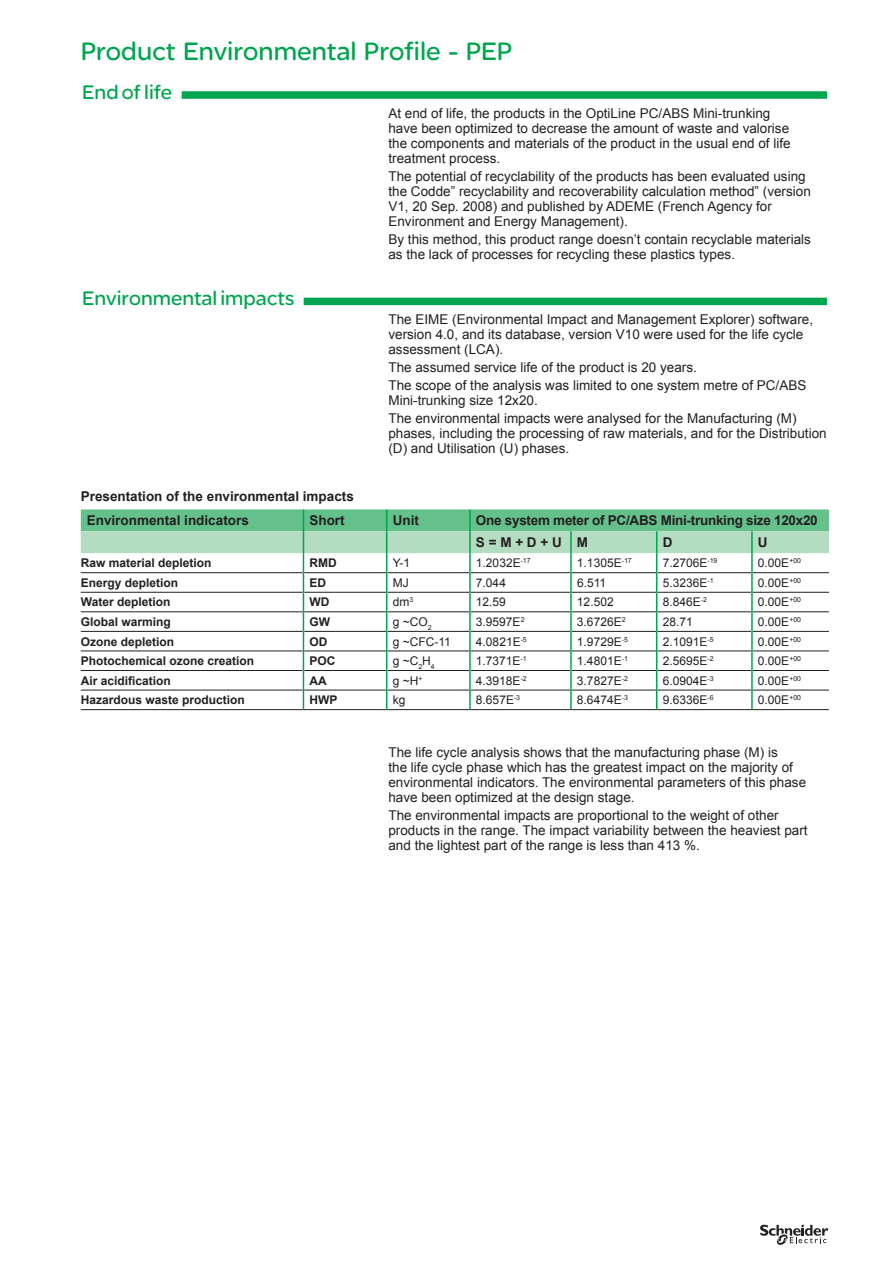
<style>
.page{position:relative;width:893px;height:1263px;background:#fff}
.page>*{position:absolute;margin:0;border:0;box-sizing:border-box;transform-origin:0 0}
.t1{font:27px "SE Optimist";color:#00a54f}
.t2{font:21px "SE Optimist";color:#00a54f}
.t3{font:13.5px/15px "Arial";color:#231f20}
.t4{font:700 13.5px/24.3px "Arial";color:#231f20}
.t5{font:700 13.5px/21.9px "Arial";letter-spacing:-.02em;color:#231f20}
.t6{font:12px "Arial";color:#231f20}
.t7{font:700 12px "Arial";color:#231f20}
</style>
<div class="page">
<svg style="left:760px;top:1225px;width:68px;height:20px"></svg>
<div style="left:182px;top:91px;width:645px;height:8px;background:#00a54f"></div>
<div style="left:304px;top:298px;width:523px;height:7px;background:#00a54f"></div>
<hr style="left:81px;top:709px;width:222px;height:1px;background:#231f20">
<hr style="left:303px;top:709px;width:84px;height:1px;background:#231f20">
<hr style="left:387px;top:709px;width:83px;height:1px;background:#231f20">
<hr style="left:470px;top:709px;width:101px;height:1px;background:#231f20">
<hr style="left:571px;top:709px;width:86px;height:1px;background:#231f20">
<hr style="left:657px;top:709px;width:95px;height:1px;background:#231f20">
<hr style="left:752px;top:709px;width:77px;height:1px;background:#231f20">
<svg style="left:81px;top:509px;width:748px;height:200px"></svg>
<h1 class="t1" style="left:81px;top:36px;width:433px">Product Environmental Profile - PEP</h1>
<h2 class="t2" style="left:82px;top:80px;width:91px">End of life</h2>
<p class="t3" style="left:388px;top:106px;width:404px">At end of life, the products in the OptiLine PC/ABS Mini-trunking have been optimized to decrease the amount of waste and valorise the components and materials of the product in the usual end of life treatment process.</p>
<p class="t3" style="left:388px;top:169px;width:424px">The potential of recyclability of the products has been evaluated using the Codde” recyclability and recoverability calculation method” (version V1, 20 Sep. 2008) and published by ADEME (French Agency for Environment and Energy Management).</p>
<p class="t3" style="left:388px;top:232px;width:424px">By this method, this product range doesn’t contain recyclable materials as the lack of processes for recycling these plastics types.</p>
<h2 class="t2" style="left:82px;top:286px;width:214px">Environmental impacts</h2>
<p class="t3" style="left:388px;top:312px;width:426px">The EIME (Environmental Impact and Management Explorer) software, version 4.0, and its database, version V10 were used for the life cycle assessment (LCA).</p>
<p class="t3" style="left:388px;top:359px;width:419px;line-height:18px">The assumed service life of the product is 20 years.<br>The scope of the analysis was limited to one system metre of PC/ABS</p>
<p class="t3" style="left:388px;top:392px;width:410px;line-height:18px">Mini-trunking size 12x20.<br>The environmental impacts were analysed for the Manufacturing (M)</p>
<p class="t3" style="left:388px;top:426px;width:440px">phases, including the processing of raw materials, and for the Distribution (D) and Utilisation (U) phases.</p>
<p class="t4" style="left:87px;top:484px;width:269px;text-indent:-6px">Presentation of the environmental impacts<br>Environmental indicators</p>
<p class="t4" style="left:309px;top:509px;width:37px">Short</p>
<p class="t4" style="left:393px;top:509px;width:28px">Unit</p>
<p class="t5" style="left:476px;top:510px;width:343px">One system meter of PC/ABS Mini-trunking size 120x20<br>S = M + D + U M</p>
<p class="t4" style="left:663px;top:531px;width:11px">D</p>
<p class="t4" style="left:758px;top:531px;width:11px">U</p>
<p class="t7" style="left:81px;top:555px;width:132px">Raw material depletion</p>
<p class="t7" style="left:309px;top:555px;width:29px">RMD</p>
<p class="t6" style="left:393px;top:555px;width:19px">Y-1</p>
<p class="t6" style="left:476px;top:555px;width:56px">1.2032E<sup>-17</sup></p>
<p class="t6" style="left:577px;top:555px;width:56px">1.1305E<sup>-17</sup></p>
<p class="t6" style="left:663px;top:555px;width:56px">7.2706E<sup>-19</sup></p>
<p class="t6" style="left:758px;top:555px;width:45px">0.00E<sup>+00</sup></p>
<p class="t7" style="left:81px;top:575px;width:99px">Energy depletion</p>
<p class="t7" style="left:309px;top:575px;width:18px">ED</p>
<p class="t6" style="left:393px;top:575px;width:17px">MJ</p>
<p class="t6" style="left:476px;top:575px;width:32px">7.044</p>
<p class="t6" style="left:577px;top:575px;width:31px">6.511</p>
<p class="t6" style="left:663px;top:575px;width:52px">5.3236E<sup>-1</sup></p>
<p class="t6" style="left:758px;top:575px;width:45px">0.00E<sup>+00</sup></p>
<p class="t7" style="left:81px;top:594px;width:91px">Water depletion</p>
<p class="t7" style="left:309px;top:594px;width:21px">WD</p>
<p class="t6" style="left:393px;top:594px;width:22px">dm<sup>3</sup></p>
<p class="t6" style="left:476px;top:594px;width:32px">12.59</p>
<p class="t6" style="left:577px;top:594px;width:38px">12.502</p>
<p class="t6" style="left:663px;top:594px;width:46px">8.846E<sup>-2</sup></p>
<p class="t6" style="left:758px;top:594px;width:45px">0.00E<sup>+00</sup></p>
<p class="t7" style="left:81px;top:614px;width:92px">Global warming</p>
<p class="t7" style="left:309px;top:614px;width:22px">GW</p>
<p class="t6" style="left:393px;top:614px;width:40px">g ~CO<sub>2</sub></p>
<p class="t6" style="left:476px;top:614px;width:50px">3.9597E<sup>2</sup></p>
<p class="t6" style="left:577px;top:614px;width:50px">3.6726E<sup>2</sup></p>
<p class="t6" style="left:663px;top:614px;width:32px">28.71</p>
<p class="t6" style="left:758px;top:614px;width:45px">0.00E<sup>+00</sup></p>
<p class="t7" style="left:81px;top:633px;width:95px">Ozone depletion</p>
<p class="t7" style="left:309px;top:633px;width:19px">OD</p>
<p class="t6" style="left:393px;top:633px;width:60px">g ~CFC-11</p>
<p class="t6" style="left:476px;top:633px;width:52px">4.0821E<sup>-5</sup></p>
<p class="t6" style="left:577px;top:633px;width:52px">1.9729E<sup>-5</sup></p>
<p class="t6" style="left:663px;top:633px;width:52px">2.1091E<sup>-5</sup></p>
<p class="t6" style="left:758px;top:633px;width:45px">0.00E<sup>+00</sup></p>
<p class="t7" style="left:81px;top:653px;width:175px">Photochemical ozone creation</p>
<p class="t7" style="left:309px;top:653px;width:28px">POC</p>
<p class="t6" style="left:393px;top:653px;width:44px">g ~C<sub>2</sub>H<sub>4</sub></p>
<p class="t6" style="left:476px;top:653px;width:52px">1.7371E<sup>-1</sup></p>
<p class="t6" style="left:577px;top:653px;width:52px">1.4801E<sup>-1</sup></p>
<p class="t6" style="left:663px;top:653px;width:52px">2.5695E<sup>-2</sup></p>
<p class="t6" style="left:758px;top:653px;width:45px">0.00E<sup>+00</sup></p>
<p class="t7" style="left:81px;top:672px;width:92px">Air acidification</p>
<p class="t7" style="left:309px;top:672px;width:19px">AA</p>
<p class="t6" style="left:393px;top:672px;width:31px">g ~H<sup>+</sup></p>
<p class="t6" style="left:476px;top:672px;width:52px">4.3918E<sup>-2</sup></p>
<p class="t6" style="left:577px;top:672px;width:52px">3.7827E<sup>-2</sup></p>
<p class="t6" style="left:663px;top:672px;width:52px">6.0904E<sup>-3</sup></p>
<p class="t6" style="left:758px;top:672px;width:45px">0.00E<sup>+00</sup></p>
<p class="t7" style="left:81px;top:692px;width:166px">Hazardous waste production</p>
<p class="t7" style="left:309px;top:692px;width:29px">HWP</p>
<p class="t6" style="left:393px;top:692px;width:14px">kg</p>
<p class="t6" style="left:476px;top:692px;width:46px">8.657E<sup>-3</sup></p>
<p class="t6" style="left:577px;top:692px;width:52px">8.6474E<sup>-3</sup></p>
<p class="t6" style="left:663px;top:692px;width:52px">9.6336E<sup>-6</sup></p>
<p class="t6" style="left:758px;top:692px;width:45px">0.00E<sup>+00</sup></p>
<p class="t3" style="left:388px;top:744px;width:419px">The life cycle analysis shows that the manufacturing phase (M) is<br>the life cycle phase which has the greatest impact on the majority of environmental indicators. The environmental parameters of this phase have been optimized at the design stage.</p>
<p class="t3" style="left:388px;top:807px;width:421px">The environmental impacts are proportional to the weight of other products in the range. The impact variability between the heaviest part and the lightest part of the range is less than 413 %.</p>
</div>
